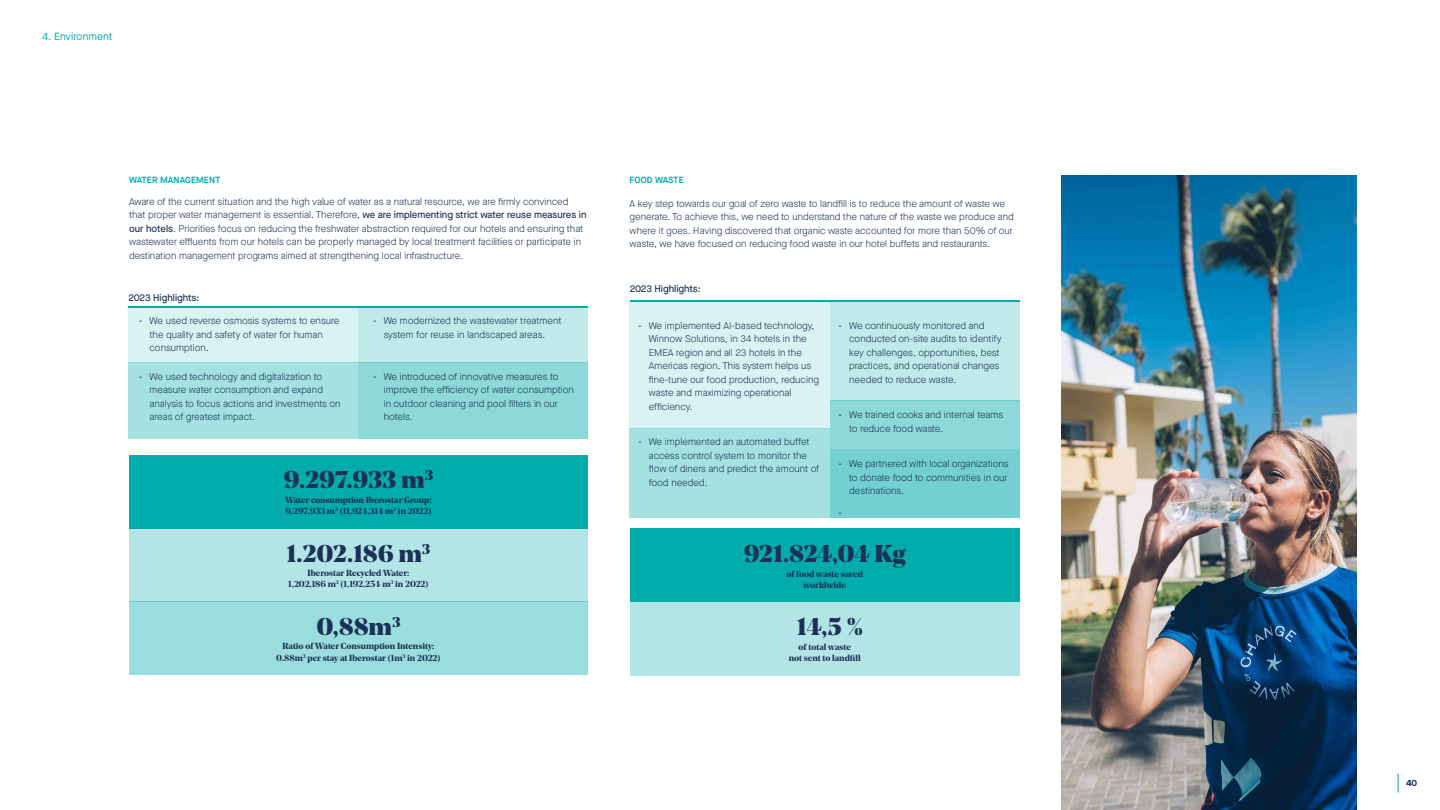
<style>
.page{position:relative;width:1440px;height:810px;background:#fff}
.page>*{position:absolute;margin:0;border:0;box-sizing:border-box;transform-origin:0 0}
.t1{font:900 24.15px "Noe Display";color:#1b3155}
.t2{font:900 14.1px "Noe Display";color:#1b3155}
.t3{font:10.5px "Maison Neue";color:#00abac}
.t4{font:300 9.75px/13.5px "Maison Neue";color:#1b3155}
.t5{font:500 9.75px "Maison Neue";color:#1b3155}
.t6{font:9.75px "Maison Neue";color:#1b3155}
.t7{font:600 9px "Maison Neue";letter-spacing:.01em;color:#00abac}
.t8{font:700 9px "Maison Neue";color:#1b3155}
.t9{font:700 8.77px/11.2px "Noe Display";color:#1b3155;text-align:center}
.s1{font-weight:500}
.s2{font-weight:400}
</style>
<div class="page">
<div style="left:128px;top:306px;width:230px;height:57px;background:#d9f2f2"></div>
<div style="left:358px;top:306px;width:230px;height:57px;background:#c0eaea"></div>
<div style="left:630px;top:300px;width:200px;height:128px;background:#d9f2f2"></div>
<div style="left:630px;top:428px;width:200px;height:90px;background:#a6e1e2"></div>
<div style="left:830px;top:300px;width:190px;height:101px;background:#c0eaea"></div>
<div style="left:830px;top:401px;width:190px;height:48px;background:#8dd9d9"></div>
<div style="left:830px;top:449px;width:190px;height:69px;background:#73d0d1"></div>
<div style="left:128px;top:363px;width:230px;height:76px;background:#a6e1e2"></div>
<div style="left:358px;top:363px;width:230px;height:76px;background:#8dd9d9"></div>
<hr style="left:128px;top:306px;width:460px;height:2px;background:#00abac">
<hr style="left:630px;top:300px;width:390px;height:1px;background:#00abac">
<div style="left:129px;top:455px;width:459px;height:73px;background:#00abac"></div>
<div style="left:630px;top:529px;width:390px;height:73px;background:#00abac"></div>
<div style="left:129px;top:528px;width:459px;height:73px;background:#b3e5e6"></div>
<div style="left:630px;top:602px;width:390px;height:73px;background:#b3e5e6"></div>
<div style="left:129px;top:602px;width:459px;height:73px;background:#9addde"></div>
<img style="left:1061px;top:176px;width:296px;height:634px">
<svg style="left:1398px;top:773px;width:1px;height:20px"></svg>
<p class="t3" style="left:43px;top:29px;width:71px">4. Environment</p>
<p class="t7" style="left:129px;top:173px;width:93px">WATER MANAGEMENT</p>
<p class="t4" style="left:129px;top:195px;width:459px">Aware of the current situation and the high value of water as a natural resource, we are firmly convinced that proper water management is essential. Therefore, <span class="s1">we are implementing strict water reuse measures in our hotels</span>. Priorities focus on reducing the freshwater abstraction required for our hotels and ensuring that wastewater effluents from our hotels can be properly managed by local treatment facilities or participate in destination management programs aimed at strengthening local infrastructure.</p>
<p class="t5" style="left:128px;top:291px;width:72px">2023 Highlights:</p>
<p class="t4" style="left:150px;top:314px;width:191px;text-indent:-11px"><span class="s2">-</span> We used reverse osmosis systems to ensure the quality and safety of water for human consumption.</p>
<p class="t4" style="left:150px;top:369px;width:193px;text-indent:-11px"><span class="s2">-</span> We used technology and digitalization to measure water consumption and expand analysis to focus actions and investments on areas of greatest impact.</p>
<p class="t4" style="left:373px;top:314px;width:190px;text-align:center"><span class="s2">-</span> We modernized the wastewater treatment system for reuse in landscaped areas.</p>
<p class="t4" style="left:384px;top:369px;width:192px;text-indent:-11px"><span class="s2">-</span> We introduced of innovative measures to improve the efficiency of water consumption in outdoor cleaning and pool filters in our hotels.</p>
<h1 class="t1" style="left:284px;top:464px;width:151px">9.297.933 m<sup>3</sup></h1>
<p class="t9" style="left:285px;top:494px;width:148px;text-align:left">Water consumption Iberostar Group:<br>9,297,933 m<sup>3</sup> (11,924,314 m<sup>3</sup> in 2022)</p>
<p class="t7" style="left:630px;top:173px;width:56px">FOOD WASTE</p>
<p class="t4" style="left:630px;top:197px;width:386px">A key step towards our goal of zero waste to landfill is to reduce the amount of waste we generate. To achieve this, we need to understand the nature of the waste we produce and where it goes. Having discovered that organic waste accounted for more than 50% of our waste, we have focused on reducing food waste in our hotel buffets and restaurants.</p>
<p class="t5" style="left:630px;top:282px;width:72px">2023 Highlights:</p>
<p class="t4" style="left:649px;top:319px;width:172px;text-indent:-11px"><span class="s2">-</span> We implemented AI-based technology, Winnow Solutions, in 34 hotels in the EMEA region and all 23 hotels in the Americas region. This system helps us fine-tune our food production, reducing waste and maximizing operational efficiency.</p>
<p class="t4" style="left:649px;top:435px;width:172px;text-indent:-11px"><span class="s2">-</span> We implemented an automated buffet access control system to monitor the flow of diners and predict the amount of food needed.</p>
<p class="t4" style="left:849px;top:319px;width:154px;text-indent:-11px"><span class="s2">-</span> We continuously monitored and conducted on-site audits to identify key challenges, opportunities, best practices, and operational changes needed to reduce waste.</p>
<p class="t4" style="left:849px;top:408px;width:156px;text-indent:-11px"><span class="s2">-</span> We trained cooks and internal teams to reduce food waste.</p>
<p class="t4" style="left:849px;top:457px;width:161px;text-indent:-11px"><span class="s2">-</span> We partnered with local organizations to donate food to communities in our destinations.</p>
<p class="t6" style="left:839px;top:507px;width:5px">-</p>
<h2 class="t2" style="left:422px;top:539px;width:10px">3</h2>
<h1 class="t1" style="left:286px;top:537px;width:137px">1.202.186 m</h1>
<h1 class="t1" style="left:744px;top:538px;width:163px">921.824,04 Kg</h1>
<p class="t9" style="left:288px;top:567px;width:142px">Iberostar Recycled Water:<br>1,202,186 m<sup>3</sup> (1,192,254 m<sup>3</sup> in 2022)</p>
<p class="t9" style="left:786px;top:568px;width:78px">of food waste saved worldwide</p>
<h1 class="t1" style="left:316px;top:611px;width:86px">0,88m<sup>3</sup></h1>
<h1 class="t1" style="left:797px;top:611px;width:68px">14,5 %</h1>
<p class="t9" style="left:276px;top:641px;width:166px">Ratio of Water Consumption Intensity:<br>0.88m<sup>3</sup> per stay at Iberostar (1m<sup>3</sup> in 2022)</p>
<p class="t9" style="left:789px;top:641px;width:73px">of total waste<br>not sent to landfill</p>
<p class="t8" style="left:1406px;top:777px;width:12px">40</p>
</div>
